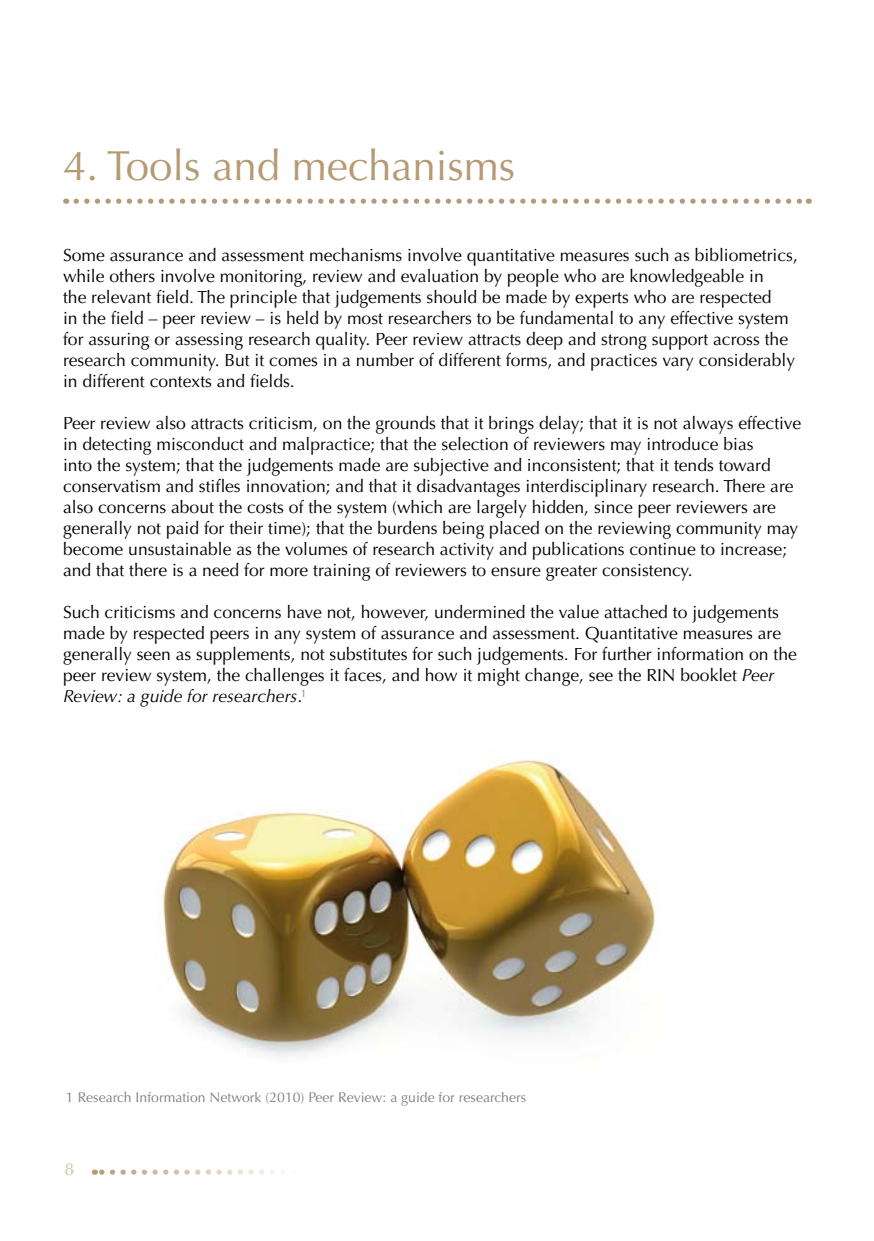
<style>
.page{position:relative;width:874px;height:1241px;background:#fff}
.page>*{position:absolute;margin:0;border:0;box-sizing:border-box;transform-origin:0 0}
.t1{font:42px "Optima";color:#b59a74}
.t2{font:17.5px/21px "Optima";color:#000}
.t3{font:17.5px "Optima";color:#d0c0a7}
.t4{font:14px "Optima";color:#7e7f81}
.t5{font:10.5px "Optima";color:#7e7f81}
.s1{font-style:italic}
</style>
<div class="page">
<svg style="left:76px;top:198px;width:732px;height:6px"></svg>
<svg style="left:94px;top:1169px;width:189px;height:5px"></svg>
<img style="left:162px;top:760px;width:494px;height:296px">
<h1 class="t1" style="left:63px;top:141px;width:453px">4. Tools and mechanisms</h1>
<p class="t2" style="left:63px;top:245px;width:736px">Some assurance and assessment mechanisms involve quantitative measures such as bibliometrics, while others involve monitoring, review and evaluation by people who are knowledgeable in<br>the relevant field. The principle that judgements should be made by experts who are respected<br>in the field – peer review – is held by most researchers to be fundamental to any effective system for assuring or assessing research quality. Peer review attracts deep and strong support across the research community. But it comes in a number of different forms, and practices vary considerably in different contexts and fields.</p>
<p class="t2" style="left:63px;top:413px;width:739px">Peer review also attracts criticism, on the grounds that it brings delay; that it is not always effective in detecting misconduct and malpractice; that the selection of reviewers may introduce bias<br>into the system; that the judgements made are subjective and inconsistent; that it tends toward conservatism and stifles innovation; and that it disadvantages interdisciplinary research. There are also concerns about the costs of the system (which are largely hidden, since peer reviewers are generally not paid for their time); that the burdens being placed on the reviewing community may become unsustainable as the volumes of research activity and publications continue to increase; and that there is a need for more training of reviewers to ensure greater consistency.</p>
<p class="t2" style="left:63px;top:602px;width:735px">Such criticisms and concerns have not, however, undermined the value attached to judgements made by respected peers in any system of assurance and assessment. Quantitative measures are generally seen as supplements, not substitutes for such judgements. For further information on the peer review system, the challenges it faces, and how it might change, see the RIN booklet <span class="s1">Peer Review: a guide for researchers</span>.</p>
<p class="t5" style="left:301px;top:686px;width:7px">1</p>
<p class="t4" style="left:66px;top:1089px;width:461px">1 Research Information Network (2010) Peer Review: a guide for researchers</p>
<p class="t3" style="left:64px;top:1158px;width:11px">8</p>
</div>
